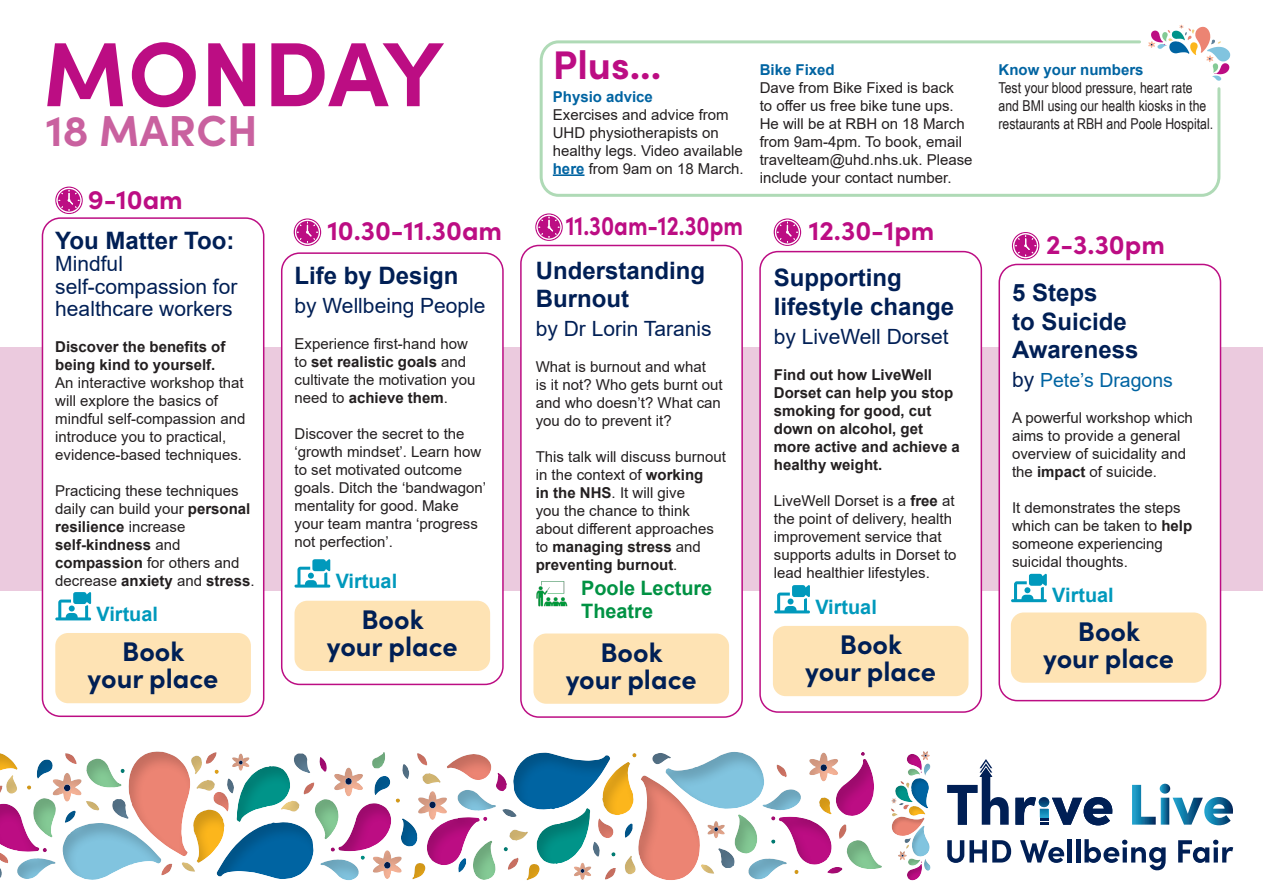
<style>
.page{position:relative;width:1263px;height:893px;background:#fff}
.page>*{position:absolute;margin:0;border:0;box-sizing:border-box;transform-origin:0 0}
.t1{font:700 91.2px "Sofia Pro";letter-spacing:.005em;color:#bc0d83}
.t2{font:700 43.5px "Sofia Pro";letter-spacing:.01em;color:#c9619f}
.t3{font:700 40.05px "Sofia Pro";color:#bc0d83}
.t4{font:700 27px "Sofia Pro";color:#001f55}
.t5{font:700 27px "Sofia Pro";color:#bc0d83}
.t6{font:700 27px "Sofia Pro";color:#bc0d83;scale:.83 1}
.t7{font:700 24px/28.8px "Arial";color:#001f55}
.t8{font:21px/22.5px "Arial";color:#001f55}
.t9{font:700 19.8px "Arial";color:#0099bc}
.t10{font:700 19.8px/23.9px "Arial";color:#009243}
.t11{font:19.5px "Arial";color:#0064a2}
.t12{font:15px/18px "Arial";color:#231f20}
.t13{font:700 15px/18px "Arial";color:#231f20}
.t14{font:15px/18px "Arial Narrow";color:#231f20}
.t15{font:700 15px "Arial";color:#0064a2}
.s1{font-weight:700}
.s2{font-weight:400}
.s3{font-weight:700;color:#0064a2}
.s4{font-size:21px;color:#001f55}
</style>
<div class="page">
<div style="left:0;top:347px;width:1263px;height:243px;background:#ebcade"></div>
<svg style="left:947px;top:840px;width:64px;height:23px"></svg>
<svg style="left:1020px;top:840px;width:44px;height:23px"></svg>
<div style="left:1067px;top:839px;width:5px;height:23px;background:#001f55"></div>
<hr style="left:1076px;top:839px;width:4px;height:23px;background:#001f55">
<svg style="left:1084px;top:839px;width:81px;height:31px"></svg>
<svg style="left:1178px;top:840px;width:55px;height:23px"></svg>
<svg style="left:1015px;top:797px;width:97px;height:28px"></svg>
<svg style="left:947px;top:759px;width:62px;height:66px"></svg>
<svg style="left:1132px;top:784px;width:101px;height:41px"></svg>
<div style="left:889px;top:750px;width:44px;height:132px;background:#231f20;opacity:.2"></div>
<div style="left:0;top:751px;width:882px;height:131px;background:#231f20;opacity:.2"></div>
<svg style="left:55px;top:187px;width:28px;height:27px"></svg>
<div style="left:42px;top:218px;width:222px;height:498px;background:#fff;border-radius:18px"></div>
<div style="left:42px;top:217px;width:222px;height:500px;border:2px solid #bc0d83;border-radius:18px"></div>
<div style="left:55px;top:633px;width:196px;height:70px;background:#fee3b4;border-radius:13px"></div>
<svg style="left:55px;top:592px;width:36px;height:28px"></svg>
<svg style="left:293px;top:218px;width:28px;height:28px"></svg>
<div style="left:282px;top:253px;width:221px;height:431px;background:#fff;border-radius:18px"></div>
<div style="left:281px;top:252px;width:223px;height:433px;border:2px solid #bc0d83;border-radius:18px"></div>
<div style="left:294px;top:601px;width:196px;height:70px;background:#fee3b4;border-radius:13px"></div>
<svg style="left:294px;top:559px;width:36px;height:29px"></svg>
<svg style="left:535px;top:213px;width:28px;height:28px"></svg>
<div style="left:521px;top:245px;width:221px;height:472px;background:#fff;border-radius:18px"></div>
<div style="left:520px;top:245px;width:223px;height:473px;border:2px solid #bc0d83;border-radius:18px"></div>
<div style="left:533px;top:633px;width:196px;height:71px;background:#fee3b4;border-radius:13px"></div>
<img style="left:536px;top:581px;width:32px;height:26px">
<svg style="left:773px;top:218px;width:28px;height:28px"></svg>
<div style="left:760px;top:252px;width:221px;height:460px;background:#fff;border-radius:18px"></div>
<div style="left:759px;top:251px;width:223px;height:462px;border:2px solid #bc0d83;border-radius:18px"></div>
<div style="left:773px;top:626px;width:195px;height:70px;background:#fee3b4;border-radius:13px"></div>
<svg style="left:774px;top:585px;width:36px;height:28px"></svg>
<svg style="left:1012px;top:232px;width:27px;height:27px"></svg>
<div style="left:999px;top:264px;width:221px;height:437px;background:#fff;border-radius:18px"></div>
<div style="left:998px;top:264px;width:223px;height:437px;border:2px solid #bc0d83;border-radius:18px"></div>
<div style="left:1011px;top:612px;width:195px;height:71px;background:#fee3b4;border-radius:13px"></div>
<svg style="left:1011px;top:574px;width:36px;height:28px"></svg>
<svg style="left:539px;top:40px;width:682px;height:157px"></svg>
<svg style="left:1148px;top:25px;width:82px;height:56px"></svg>
<hr style="left:553px;top:174px;width:31px;height:2px;background:#0064a2">
<p class="t1" style="left:43px;top:4px;width:402px">MONDAY</p>
<p class="t2" style="left:46px;top:97px;width:214px">18 MARCH</p>
<p class="t5" style="left:88px;top:178px;width:97px">9-10am</p>
<p class="t7" style="left:55px;top:226px;width:181px">You Matter Too:</p>
<p class="t8" style="left:55px;top:252px;width:69px">Mindful</p>
<p class="t8" style="left:55px;top:275px;width:184px">self-compassion for healthcare workers</p>
<p class="t13" style="left:55px;top:338px;width:172px">Discover the benefits of being kind to yourself.</p>
<p class="t12" style="left:55px;top:374px;width:192px">An interactive workshop that will explore the basics of mindful self-compassion and introduce you to practical, evidence-based techniques.</p>
<p class="t12" style="left:55px;top:482px;width:197px">Practicing these techniques daily can build your <span class="s1">personal resilience</span> increase</p>
<p class="t13" style="left:55px;top:536px;width:201px">self-kindness <span class="s2">and </span>compassion <span class="s2">for others and decrease</span> anxiety <span class="s2">and</span> stress<span class="s2">.</span></p>
<p class="t9" style="left:97px;top:600px;width:63px">Virtual</p>
<p class="t4" style="left:122px;top:631px;width:64px">Book</p>
<p class="t4" style="left:88px;top:658px;width:132px">your place</p>
<p class="t5" style="left:327px;top:210px;width:176px">10.30-11.30am</p>
<p class="t7" style="left:294px;top:261px;width:166px">Life by Design</p>
<p class="t8" style="left:294px;top:294px;width:193px">by Wellbeing People</p>
<p class="t12" style="left:294px;top:334px;width:182px">Experience first-hand how to <span class="s1">set realistic goals</span> and cultivate the motivation you need to <span class="s1">achieve them</span>.</p>
<p class="t12" style="left:294px;top:424px;width:193px">Discover the secret to the ‘growth mindset’. Learn how to set motivated outcome goals. Ditch the ‘bandwagon’ mentality for good. Make your team mantra ‘progress not perfection’.</p>
<p class="t9" style="left:336px;top:567px;width:63px">Virtual</p>
<p class="t4" style="left:361px;top:599px;width:64px">Book</p>
<p class="t4" style="left:327px;top:626px;width:132px">your place</p>
<p class="t3" style="left:553px;top:34px;width:110px">Plus...</p>
<p class="t15" style="left:553px;top:86px;width:102px">Physio advice</p>
<p class="t12" style="left:553px;top:105px;width:192px">Exercises and advice from<br>UHD physiotherapists on healthy legs. Video available <span class="s3">here</span> from 9am on 18 March.</p>
<p class="t6" style="left:566px;top:205px;width:215px">11.30am-12.30pm</p>
<p class="t7" style="left:536px;top:256px;width:171px">Understanding<br>Burnout</p>
<p class="t8" style="left:536px;top:317px;width:177px">by Dr Lorin Taranis</p>
<p class="t12" style="left:536px;top:358px;width:172px">What is burnout and what</p>
<p class="t12" style="left:536px;top:376px;width:188px;text-align:justify">is it not? Who gets burnt out and who doesn’t? What can you do to prevent it?</p>
<p class="t12" style="left:536px;top:448px;width:192px">This talk will discuss burnout in the context of <span class="s1">working<br>in the NHS</span>. It will give<br>you the chance to think about different approaches to <span class="s1">managing stress</span> and <span class="s1">preventing burnout</span>.</p>
<p class="t10" style="left:581px;top:576px;width:133px">Poole Lecture<br>Theatre</p>
<p class="t4" style="left:600px;top:632px;width:64px">Book</p>
<p class="t4" style="left:566px;top:659px;width:132px">your place</p>
<p class="t15" style="left:760px;top:59px;width:77px">Bike Fixed</p>
<p class="t12" style="left:760px;top:78px;width:214px">Dave from Bike Fixed is back<br>to offer us free bike tune ups.<br>He will be at RBH on 18 March from 9am-4pm. To book, email travelteam@uhd.nhs.uk. Please include your contact number.</p>
<p class="t5" style="left:809px;top:210px;width:127px">12.30-1pm</p>
<p class="t7" style="left:774px;top:263px;width:182px">Supporting lifestyle change</p>
<p class="t8" style="left:774px;top:325px;width:176px">by LiveWell Dorset</p>
<p class="t13" style="left:774px;top:365px;width:187px">Find out how LiveWell<br>Dorset can help you stop smoking for good, cut down on alcohol, get more active and achieve a healthy weight.</p>
<p class="t12" style="left:774px;top:491px;width:184px">LiveWell Dorset is a <span class="s1">free</span> at the point of delivery, health improvement service that supports adults in Dorset to lead healthier lifestyles.</p>
<p class="t9" style="left:815px;top:593px;width:63px">Virtual</p>
<p class="t4" style="left:840px;top:624px;width:64px">Book</p>
<p class="t4" style="left:805px;top:651px;width:132px">your place</p>
<p class="t15" style="left:998px;top:59px;width:147px">Know your numbers</p>
<p class="t14" style="left:998px;top:78px;width:216px">Test your blood pressure, heart rate and BMI using our health kiosks in the restaurants at RBH and Poole Hospital.</p>
<p class="t5" style="left:1046px;top:223px;width:120px">2-3.30pm</p>
<p class="t7" style="left:1012px;top:278px;width:128px">5 Steps<br>to Suicide<br>Awareness</p>
<p class="t11" style="left:1012px;top:367px;width:162px"><span class="s4">by</span> Pete’s Dragons</p>
<p class="t12" style="left:1012px;top:409px;width:182px">A powerful workshop which aims to provide a general overview of suicidality and the <span class="s1">impact</span> of suicide.</p>
<p class="t12" style="left:1012px;top:499px;width:182px">It demonstrates the steps which can be taken to <span class="s1">help </span>someone experiencing suicidal thoughts.</p>
<p class="t9" style="left:1052px;top:582px;width:63px">Virtual</p>
<p class="t4" style="left:1078px;top:611px;width:64px">Book</p>
<p class="t4" style="left:1043px;top:638px;width:132px">your place</p>
</div>
